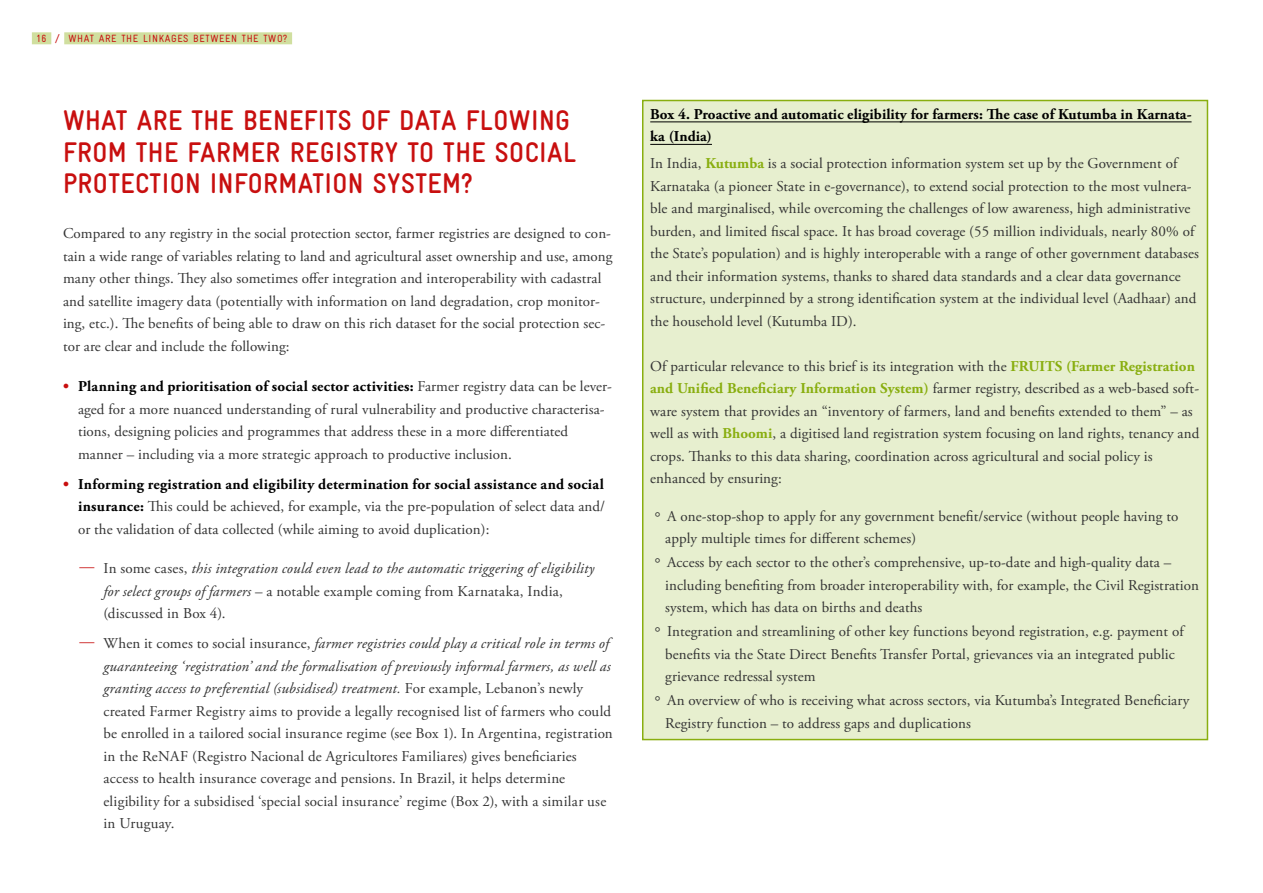
<style>
.page{position:relative;width:1263px;height:893px;background:#fff}
.page>*{position:absolute;margin:0;border:0;box-sizing:border-box;transform-origin:0 0}
.t1{font:700 condensed 28.5px/31.5px "Gravur";letter-spacing:.015em;color:#c80f0f}
.t2{font:15px/22.5px "Adobe Garamond Pro";letter-spacing:.005em;color:#333}
.t3{font:italic 15px/22.5px "Adobe Garamond Pro";letter-spacing:.01em;color:#333}
.t4{font:700 15px/22.5px "Adobe Garamond Pro";letter-spacing:.005em;color:#000}
.t5{font:10.5px "Gravur Condensed Pro";letter-spacing:.06em;color:#c80f0f}
.s1{font-weight:700;color:#c80f0f}
.s2{font-weight:700;color:#000}
.s3{font-family:"Montserrat";font-style:normal;color:#c80f0f}
.s4{font-style:normal}
.s5{font-family:"Montserrat";color:#c80f0f}
.s6{font-style:italic}
.s7{font-weight:700;color:#89ae10}
</style>
<div class="page">
<div style="left:32px;top:32px;width:19px;height:12px;background:#d0df9f"></div>
<div style="left:64px;top:32px;width:228px;height:12px;background:#d0df9f"></div>
<div style="left:642px;top:100px;width:566px;height:640px;background:#e7efcf;border:2px solid #89ae10"></div>
<hr style="left:650px;top:122px;width:541px;height:1px;background:#000">
<hr style="left:650px;top:144px;width:62px;height:1px;background:#000">
<p class="t5" style="left:36px;top:33px;width:114px">16 / WHAT ARE THE LINKAGES</p>
<p class="t5" style="left:193px;top:33px;width:7px">BETWEEN</p>
<p class="t5" style="left:242px;top:33px;width:29px">THE TWO</p>
<p class="t5" style="left:283px;top:33px;width:6px">?</p>
<h1 class="t1" style="left:63px;top:105px;width:515px">WHAT ARE THE BENEFITS OF DATA FLOWING<br>FROM THE FARMER REGISTRY TO THE SOCIAL<br>PROTECTION INFORMATION SYSTEM?</h1>
<p class="t2" style="left:63px;top:223px;width:551px">Compared to any registry in the social protection sector, farmer registries are designed to con&shy;tain a wide range of variables relating to land and agricultural asset ownership and use, among many other things. They also sometimes offer integration and interoperability with cadastral and satellite imagery data (potentially with information on land degradation, crop monitor&shy;ing, etc.). The benefits of being able to draw on this rich dataset for the social protection sec&shy;tor are clear and include the following:</p>
<p class="t2" style="left:78px;top:376px;width:535px;text-indent:-15px"><span class="s1">•</span> <span class="s2">Planning and prioritisation of social sector activities:</span> Farmer registry data can be lever&shy;aged for a more nuanced understanding of rural vulnerability and productive characterisa&shy;tions, designing policies and programmes that address these in a more differentiated manner – including via a more strategic approach to productive inclusion.</p>
<p class="t2" style="left:78px;top:473px;width:529px;text-align:justify;text-indent:-15px"><span class="s1">•</span> <span class="s2">Informing registration and eligibility determination for social assistance and social insurance:</span> This could be achieved, for example, via the pre-population of select data and/ or the validation of data collected (while aiming to avoid duplication):</p>
<p class="t3" style="left:104px;top:557px;width:492px;text-indent:-24px"><span class="s3">ك</span> <span class="s4">In some cases,</span> this integration could even lead to the automatic triggering of eligibility for select groups of farmers <span class="s4">– a notable example coming from Karnataka, India, (discussed in Box 4).</span></p>
<p class="t2" style="left:104px;top:633px;width:511px;text-indent:-24px"><span class="s5">ك</span> When it comes to social insurance, <span class="s6">farmer registries could play a critical role in terms of guaranteeing ‘registration’ and the formalisation of previously informal farmers, as well as granting access to preferential (subsidised) treatment.</span> For example, Lebanon’s newly created Farmer Registry aims to provide a legally recognised list of farmers who could be enrolled in a tailored social insurance regime (see Box 1). In Argentina, registration in the ReNAF (Registro Nacional de Agricultores Familiares) gives beneficiaries access to health insurance coverage and pensions. In Brazil, it helps determine eligibility for a subsidised ‘special social insurance’ regime (Box 2), with a similar use in Uruguay.</p>
<p class="t4" style="left:650px;top:103px;width:543px">Box 4. Proactive and automatic eligibility for farmers: The case of Kutumba in Karnata&shy;ka (India)</p>
<p class="t2" style="left:650px;top:153px;width:550px">In India, <span class="s7">Kutumba</span> is a social protection information system set up by the Government of Karnataka (a pioneer State in e-governance), to extend social protection to the most vulnera&shy;ble and marginalised, while overcoming the challenges of low awareness, high administrative burden, and limited fiscal space. It has broad coverage (55 million individuals, nearly 80% of the State’s population) and is highly interoperable with a range of other government databases and their information systems, thanks to shared data standards and a clear data governance structure, underpinned by a strong identification system at the individual level (Aadhaar) and the household level (Kutumba ID).</p>
<p class="t2" style="left:650px;top:355px;width:551px">Of particular relevance to this brief is its integration with the <span class="s7">FRUITS (Farmer Registration and Unified Beneficiary Information System)</span> farmer registry, described as a web-based soft&shy;ware system that provides an “inventory of farmers, land and benefits extended to them” – as well as with <span class="s7">Bhoomi</span>, a digitised land registration system focusing on land rights, tenancy and crops. Thanks to this data sharing, coordination across agricultural and social policy is enhanced by ensuring:</p>
<p class="t2" style="left:665px;top:505px;width:515px">A one-stop-shop to apply for any government benefit/service (without people having to apply multiple times for different schemes)</p>
<p class="t2" style="left:665px;top:552px;width:535px">Access by each sector to the other’s comprehensive, up-to-date and high-quality data – including benefiting from broader interoperability with, for example, the Civil Registration system, which has data on births and deaths</p>
<p class="t2" style="left:665px;top:621px;width:520px">Integration and streamlining of other key functions beyond registration, e.g. payment of benefits via the State Direct Benefits Transfer Portal, grievances via an integrated public grievance redressal system</p>
<p class="t2" style="left:665px;top:690px;width:525px">An overview of who is receiving what across sectors, via Kutumba’s Integrated Beneficiary<br>Registry function – to address gaps and duplications</p>
</div>
